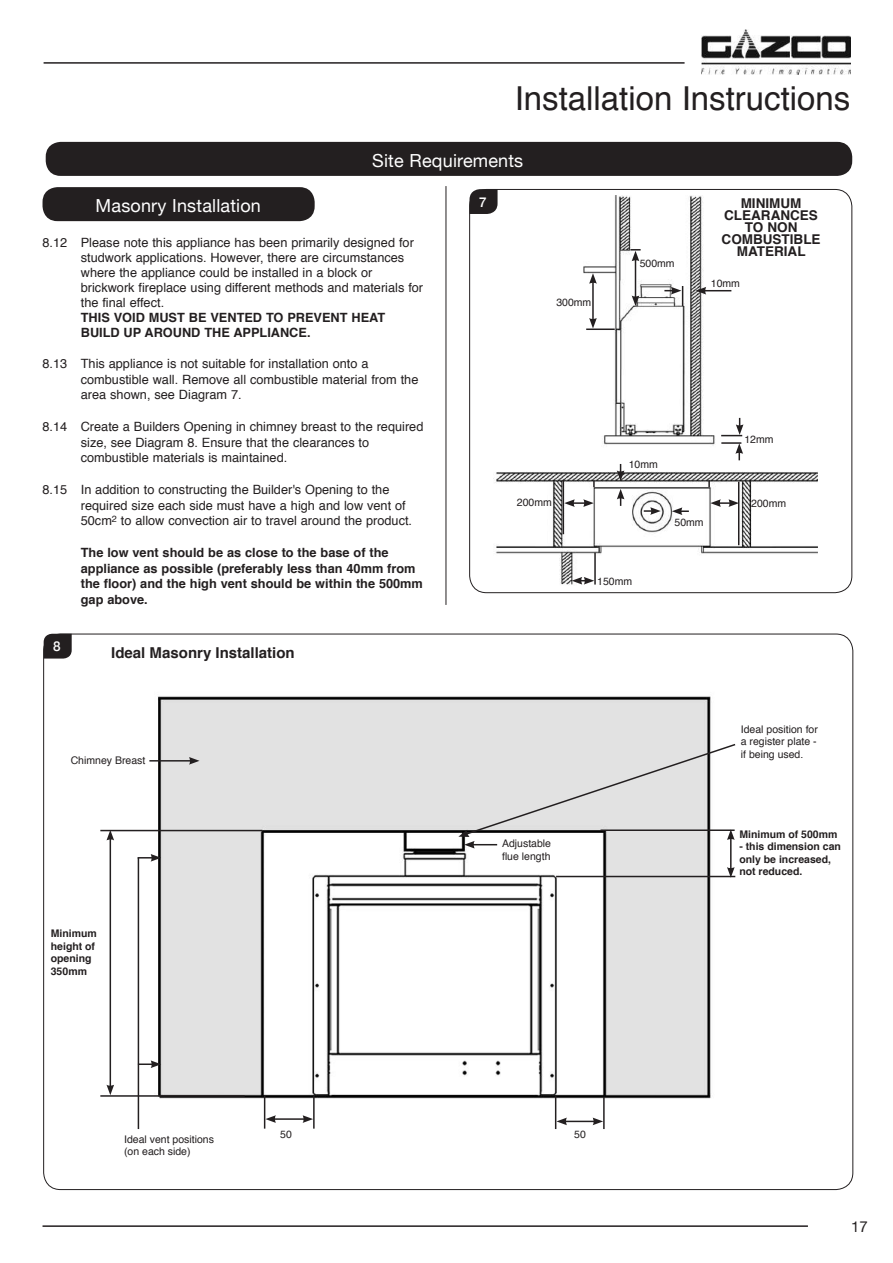
<style>
.page{position:relative;width:893px;height:1263px;background:#fff}
.page>*{position:absolute;margin:0;border:0;box-sizing:border-box;transform-origin:0 0}
.t1{font:33px "Helvetica";color:#231f20}
.t2{font:18px "Helvetica Neue";letter-spacing:.01em;color:#fff}
.t3{font:700 15px "Helvetica";color:#231f20}
.t4{font:15px "Helvetica Neue";color:#231f20}
.t5{font:700 13.5px/12px "Helvetica";color:#231f20;text-align:center}
.t6{font:500 13.5px "Helvetica Neue";color:#fff}
.t7{font:12.75px/15.8px "Helvetica";color:#231f20}
.t8{font:700 12.75px/15.8px "Helvetica";color:#231f20}
.t9{font:10.5px/12.6px "Helvetica";color:#231f20}
.t10{font:700 10.5px/12.6px "Helvetica";color:#231f20}
</style>
<div class="page">
<hr style="left:43px;top:1225px;width:765px;height:2px;background:#231f20">
<hr style="left:44px;top:62px;width:641px;height:2px;background:#231f20">
<img style="left:701px;top:29px;width:149px;height:46px">
<div style="left:43px;top:187px;width:272px;height:34px;background:#231f20;border-radius:15px"></div>
<div style="left:46px;top:142px;width:806px;height:34px;background:#231f20;border-radius:15px"></div>
<img style="left:470px;top:189px;width:371px;height:404px">
<svg style="left:469px;top:189px;width:29px;height:25px"></svg>
<hr style="left:586px;top:328px;width:29px;height:2px;background:#231f20">
<hr style="left:592px;top:281px;width:2px;height:39px;background:#231f20">
<svg style="left:589px;top:273px;width:8px;height:11px"></svg>
<svg style="left:589px;top:318px;width:8px;height:10px"></svg>
<hr style="left:635px;top:259px;width:1px;height:39px;background:#231f20">
<svg style="left:630px;top:249px;width:11px;height:12px"></svg>
<svg style="left:632px;top:295px;width:7px;height:11px"></svg>
<hr style="left:721px;top:442px;width:20px;height:2px;background:#231f20">
<svg style="left:721px;top:418px;width:22px;height:18px"></svg>
<svg style="left:735px;top:443px;width:8px;height:17px"></svg>
<hr style="left:594px;top:553px;width:2px;height:31px;background:#231f20">
<svg style="left:572px;top:577px;width:22px;height:7px"></svg>
<hr style="left:563px;top:480px;width:1px;height:54px;background:#231f20">
<hr style="left:738px;top:482px;width:1px;height:63px;background:#231f20">
<svg style="left:593px;top:481px;width:2px;height:6px"></svg>
<svg style="left:708px;top:480px;width:2px;height:7px"></svg>
<svg style="left:564px;top:499px;width:30px;height:8px"></svg>
<svg style="left:710px;top:499px;width:28px;height:8px"></svg>
<svg style="left:672px;top:507px;width:17px;height:8px"></svg>
<svg style="left:644px;top:507px;width:17px;height:8px"></svg>
<svg style="left:617px;top:489px;width:7px;height:17px"></svg>
<svg style="left:617px;top:464px;width:7px;height:17px"></svg>
<svg style="left:696px;top:287px;width:35px;height:8px"></svg>
<svg style="left:664px;top:286px;width:19px;height:20px"></svg>
<img style="left:138px;top:696px;width:589px;height:434px">
<svg style="left:44px;top:634px;width:28px;height:25px"></svg>
<hr style="left:556px;top:876px;width:179px;height:1px;background:#231f20">
<hr style="left:100px;top:830px;width:162px;height:1px;background:#231f20">
<hr style="left:100px;top:1095px;width:145px;height:2px;background:#231f20">
<hr style="left:730px;top:838px;width:2px;height:31px;background:#231f20">
<svg style="left:727px;top:867px;width:8px;height:11px"></svg>
<hr style="left:264px;top:1095px;width:1px;height:33px;background:#231f20">
<hr style="left:313px;top:1095px;width:2px;height:33px;background:#231f20">
<hr style="left:555px;top:1095px;width:1px;height:34px;background:#231f20">
<hr style="left:603px;top:1097px;width:2px;height:32px;background:#231f20">
<hr style="left:110px;top:838px;width:1px;height:249px;background:#231f20">
<svg style="left:106px;top:831px;width:8px;height:9px"></svg>
<svg style="left:106px;top:1085px;width:8px;height:10px"></svg>
<hr style="left:149px;top:760px;width:42px;height:1px;background:#231f20">
<svg style="left:189px;top:757px;width:11px;height:8px"></svg>
<hr style="left:274px;top:1118px;width:31px;height:2px;background:#231f20">
<svg style="left:265px;top:1115px;width:11px;height:8px"></svg>
<svg style="left:303px;top:1115px;width:10px;height:8px"></svg>
<hr style="left:565px;top:1121px;width:30px;height:1px;background:#231f20">
<svg style="left:556px;top:1117px;width:11px;height:8px"></svg>
<svg style="left:593px;top:1117px;width:10px;height:8px"></svg>
<svg style="left:138px;top:854px;width:23px;height:8px"></svg>
<svg style="left:139px;top:1060px;width:22px;height:8px"></svg>
<hr style="left:138px;top:858px;width:1px;height:271px;background:#231f20">
<svg style="left:458px;top:743px;width:278px;height:105px"></svg>
<hr style="left:446px;top:186px;width:1px;height:419px;background:#231f20">
<h1 class="t1" style="left:515px;top:73px;width:337px">Installation Instructions</h1>
<h2 class="t2" style="left:372px;top:147px;width:153px">Site Requirements</h2>
<h2 class="t2" style="left:96px;top:192px;width:167px">Masonry Installation</h2>
<p class="t7" style="left:81px;top:235px;width:344px;line-height:15px;text-indent:-38px">8.12 Please note this appliance has been primarily designed for studwork applications. However, there are circumstances where the appliance could be installed in a block or brickwork fireplace using different methods and materials for the final effect.</p>
<p class="t8" style="left:81px;top:310px;width:306px;line-height:15px">THIS VOID MUST BE VENTED TO PREVENT HEAT<br>BUILD UP AROUND THE APPLIANCE.</p>
<p class="t7" style="left:81px;top:356px;width:339px;text-indent:-38px">8.13 This appliance is not suitable for installation onto a combustible wall. Remove all combustible material from the area shown, see Diagram 7.</p>
<p class="t7" style="left:81px;top:419px;width:344px;text-indent:-38px">8.14 Create a Builders Opening in chimney breast to the required size, see Diagram 8. Ensure that the clearances to combustible materials is maintained.</p>
<p class="t7" style="left:81px;top:482px;width:333px;text-indent:-38px">8.15 In addition to constructing the Builder's Opening to the required size each side must have a high and low vent of<br>50cm<sup>2</sup> to allow convection air to travel around the product.</p>
<p class="t8" style="left:81px;top:545px;width:344px">The low vent should be as close to the base of the appliance as possible (preferably less than 40mm from the floor) and the high vent should be within the 500mm gap above.</p>
<p class="t6" style="left:479px;top:191px;width:9px">7</p>
<p class="t9" style="left:556px;top:297px;width:37px">300mm</p>
<p class="t9" style="left:640px;top:258px;width:37px">500mm</p>
<p class="t5" style="left:722px;top:197px;width:100px">MINIMUM<br>CLEARANCES<br>TO NON<br>COMBUSTIBLE<br>MATERIAL</p>
<p class="t9" style="left:711px;top:277px;width:31px">10mm</p>
<p class="t9" style="left:517px;top:496px;width:37px">200mm</p>
<p class="t9" style="left:629px;top:458px;width:31px">10mm</p>
<p class="t9" style="left:674px;top:516px;width:31px">50mm</p>
<p class="t9" style="left:597px;top:576px;width:37px">150mm</p>
<p class="t9" style="left:744px;top:433px;width:31px">12mm</p>
<p class="t9" style="left:751px;top:497px;width:37px">200mm</p>
<p class="t6" style="left:53px;top:636px;width:9px">8</p>
<p class="t3" style="left:111px;top:641px;width:185px">Ideal Masonry Installation</p>
<p class="t9" style="left:71px;top:754px;width:76px">Chimney Breast</p>
<p class="t9" style="left:741px;top:723px;width:79px;text-align:justify">Ideal position for a register plate - if being used.</p>
<p class="t10" style="left:51px;top:927px;width:48px">Minimum height of opening<br>350mm</p>
<p class="t9" style="left:502px;top:838px;width:51px">Adjustable flue length</p>
<p class="t10" style="left:739px;top:828px;width:100px">Minimum of 500mm</p>
<p class="t10" style="left:739px;top:840px;width:103px">- this dimension can only be increased, not reduced.</p>
<p class="t9" style="left:124px;top:1133px;width:91px">Ideal vent positions (on each side)</p>
<p class="t9" style="left:280px;top:1128px;width:13px">50</p>
<p class="t9" style="left:574px;top:1128px;width:13px">50</p>
<p class="t4" style="left:851px;top:1216px;width:18px">17</p>
</div>
